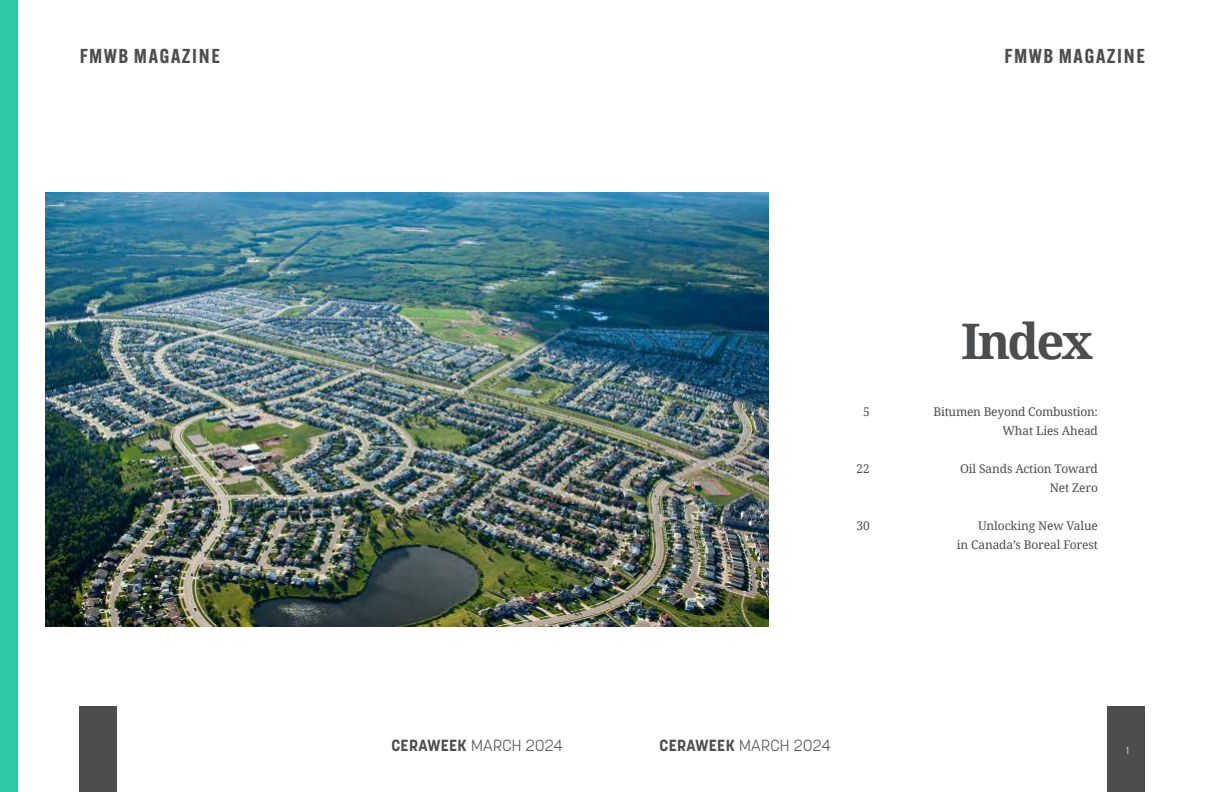
<style>
.page{position:relative;width:1224px;height:792px;background:#fff}
.page>*{position:absolute;margin:0;border:0;box-sizing:border-box;transform-origin:0 0}
.t1{font:700 49px "Droid Serif";letter-spacing:-.06em;color:#4c4d4f}
.t2{font:600 19.7px "Alternate Gothic ATF";letter-spacing:.07em;color:#4c4d4f;scale:1.06 1}
.t3{font:300 16px "Korolev";letter-spacing:.02em;color:#4c4d4f}
.t4{font:12px/19px "Droid Serif";letter-spacing:-.01em;color:#4c4d4f;text-align:right}
.t5{font:300 10px "Korolev";color:#fff}
.s1{font-weight:700}
</style>
<div class="page">
<div style="left:1108px;top:707px;width:37px;height:85px;background:#4c4d4f"></div>
<div style="left:80px;top:707px;width:37px;height:85px;background:#4c4d4f"></div>
<img style="left:45px;top:193px;width:724px;height:433px">
<div style="left:0;top:0;width:18px;height:792px;background:#2dc9a5"></div>
<h2 class="t2" style="left:80px;top:48px;width:134px">FMWB MAGAZINE</h2>
<h2 class="t2" style="left:1005px;top:48px;width:134px">FMWB MAGAZINE</h2>
<h3 class="t3" style="left:391px;top:736px;width:173px"><span class="s1">CERAWEEK</span> MARCH 2024</h3>
<p class="t4" style="left:863px;top:403px;width:8px">5</p>
<p class="t4" style="left:856px;top:460px;width:15px">22</p>
<p class="t4" style="left:856px;top:517px;width:15px">30</p>
<h1 class="t1" style="left:961px;top:321px;width:134px">Index</h1>
<p class="t4" style="left:933px;top:403px;width:166px">Bitumen Beyond Combustion:<br>What Lies Ahead</p>
<p class="t4" style="left:960px;top:460px;width:139px">Oil Sands Action Toward<br>Net Zero</p>
<p class="t4" style="left:957px;top:517px;width:143px">Unlocking New Value<br>in Canada’s Boreal Forest</p>
<h3 class="t3" style="left:660px;top:736px;width:173px"><span class="s1">CERAWEEK</span> MARCH 2024</h3>
<p class="t5" style="left:1126px;top:744px;width:4px">1</p>
</div>
